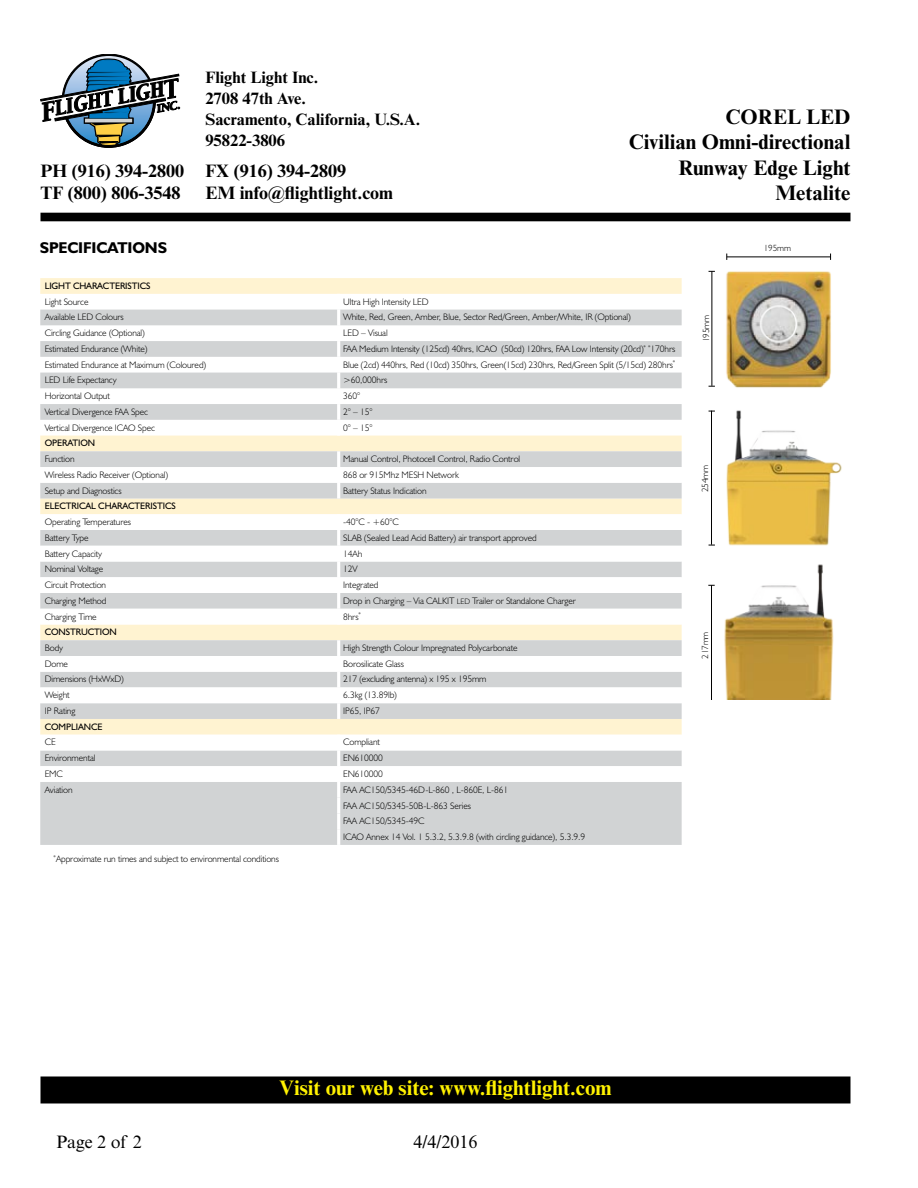
<style>
.page{position:relative;width:918px;height:1188px;background:#fff}
.page>*{position:absolute;margin:0;border:0;box-sizing:border-box;transform-origin:0 0}
.t1{font:700 21px/25.5px "Times New Roman MT Std";color:#000;text-align:right}
.t2{font:700 21px "Times New Roman MT Std";color:#fff200}
.t3{font:700 18px/22.5px "Times New Roman MT Std";color:#000}
.t4{font:18px "Times New Roman MT Std";color:#000}
.t5{font:700 16.5px/21px "Times New Roman MT Std";color:#000}
.t6{font:700 15.75px "Humanist 521 BT";letter-spacing:-.01em;color:#000}
.t7{font:300 9.45px/15.8px "Humanist 521 BT";letter-spacing:-.01em;color:#000}
.t8{font:9.45px "Humanist 521 BT";letter-spacing:-.01em;color:#000}
.t9{font:300 9px "Humanist 521 BT";letter-spacing:-.01em;color:#000}
.s1{font-size:7.8px}
</style>
<div class="page">
<div style="left:41px;top:1077px;width:809px;height:26px;background:#000"></div>
<div style="left:40px;top:1076px;width:810px;height:27px;border:2px solid #000"></div>
<svg style="left:40px;top:54px;width:140px;height:94px"></svg>
<div style="left:40px;top:213px;width:810px;height:8px;background:#000"></div>
<svg style="left:40px;top:278px;width:642px;height:32px"></svg>
<svg style="left:40px;top:310px;width:642px;height:535px;fill:#d1d3d4"></svg>
<svg style="left:40px;top:467px;width:642px;height:16px"></svg>
<svg style="left:40px;top:514px;width:642px;height:268px"></svg>
<hr style="left:337px;top:294px;width:3px;height:16px;background:#fff">
<hr style="left:337px;top:310px;width:3px;height:15px;background:#fff">
<hr style="left:337px;top:325px;width:3px;height:16px;background:#fff">
<hr style="left:337px;top:341px;width:3px;height:16px;background:#fff">
<hr style="left:337px;top:357px;width:3px;height:16px;background:#fff">
<hr style="left:337px;top:373px;width:3px;height:15px;background:#fff">
<hr style="left:337px;top:388px;width:3px;height:16px;background:#fff">
<hr style="left:337px;top:404px;width:3px;height:16px;background:#fff">
<hr style="left:337px;top:420px;width:3px;height:16px;background:#fff">
<hr style="left:337px;top:451px;width:3px;height:16px;background:#fff">
<hr style="left:337px;top:467px;width:3px;height:16px;background:#fff">
<hr style="left:337px;top:483px;width:3px;height:16px;background:#fff">
<hr style="left:337px;top:514px;width:3px;height:16px;background:#fff">
<hr style="left:337px;top:530px;width:3px;height:16px;background:#fff">
<hr style="left:337px;top:546px;width:3px;height:16px;background:#fff">
<hr style="left:337px;top:562px;width:3px;height:15px;background:#fff">
<hr style="left:337px;top:577px;width:3px;height:16px;background:#fff">
<hr style="left:337px;top:593px;width:3px;height:16px;background:#fff">
<hr style="left:337px;top:609px;width:3px;height:15px;background:#fff">
<hr style="left:337px;top:640px;width:3px;height:16px;background:#fff">
<hr style="left:337px;top:656px;width:3px;height:16px;background:#fff">
<hr style="left:337px;top:672px;width:3px;height:15px;background:#fff">
<hr style="left:337px;top:687px;width:3px;height:16px;background:#fff">
<hr style="left:337px;top:703px;width:3px;height:16px;background:#fff">
<hr style="left:337px;top:735px;width:3px;height:15px;background:#fff">
<hr style="left:337px;top:750px;width:3px;height:16px;background:#fff">
<hr style="left:337px;top:766px;width:3px;height:16px;background:#fff">
<hr style="left:337px;top:782px;width:3px;height:16px;background:#fff">
<hr style="left:337px;top:798px;width:3px;height:15px;background:#fff">
<hr style="left:337px;top:813px;width:3px;height:16px;background:#fff">
<hr style="left:337px;top:829px;width:3px;height:16px;background:#fff">
<hr style="left:711px;top:411px;width:1px;height:134px;background:#000">
<hr style="left:711px;top:585px;width:1px;height:115px;background:#000">
<img style="left:726px;top:271px;width:105px;height:117px">
<img style="left:726px;top:410px;width:116px;height:136px">
<img style="left:724px;top:564px;width:110px;height:136px">
<hr style="left:727px;top:257px;width:104px;height:1px;background:#000">
<hr style="left:712px;top:271px;width:1px;height:115px;background:#000">
<h2 class="t3" style="left:40px;top:159px;width:145px">PH (916) 394-2800<br>TF (800) 806-3548</h2>
<h3 class="t5" style="left:205px;top:67px;width:216px">Flight Light Inc.<br>2708 47th Ave.<br>Sacramento, California, U.S.A.<br>95822-3806</h3>
<h2 class="t3" style="left:205px;top:159px;width:189px">FX (916) 394-2809<br>EM info@flightlight.com</h2>
<h1 class="t1" style="left:629px;top:103px;width:223px">COREL LED<br>Civilian Omni-directional<br>Runway Edge Light<br>Metalite</h1>
<h3 class="t6" style="left:40px;top:238px;width:129px">SPECIFICATIONS</h3>
<p class="t8" style="left:45px;top:280px;width:107px">LIGHT CHARACTERISTICS</p>
<p class="t7" style="left:45px;top:293px;width:45px">Light Source</p>
<p class="t7" style="left:343px;top:293px;width:87px">Ultra High Intensity LED</p>
<p class="t7" style="left:45px;top:309px;width:81px">Available LED Colours</p>
<p class="t7" style="left:343px;top:309px;width:289px">White, Red, Green, Amber, Blue, Sector Red/Green, Amber/White, IR (Optional)</p>
<p class="t7" style="left:45px;top:325px;width:102px">Circling Guidance (Optional)</p>
<p class="t7" style="left:343px;top:325px;width:46px">LED – Visual</p>
<p class="t7" style="left:45px;top:341px;width:104px">Estimated Endurance (White)</p>
<p class="t7" style="left:343px;top:341px;width:334px">FAA Medium Intensity (125cd) 40hrs, ICAO (50cd) 120hrs, FAA Low Intensity (20cd)<sup>*</sup> <sup>*</sup>170hrs</p>
<p class="t7" style="left:45px;top:356px;width:163px">Estimated Endurance at Maximum (Coloured)</p>
<p class="t7" style="left:343px;top:356px;width:334px">Blue (2cd) 440hrs, Red (10cd) 350hrs, Green(15cd) 230hrs, Red/Green Split (5/15cd) 280hrs<sup>*</sup></p>
<p class="t7" style="left:45px;top:372px;width:73px">LED Life Expectancy</p>
<p class="t7" style="left:343px;top:372px;width:46px">&gt;60,000hrs</p>
<p class="t7" style="left:45px;top:388px;width:67px">Horizontal Output</p>
<p class="t7" style="left:343px;top:388px;width:19px">360°</p>
<p class="t7" style="left:45px;top:404px;width:105px">Vertical Divergence FAA Spec</p>
<p class="t7" style="left:343px;top:404px;width:31px">2° – 15°</p>
<p class="t7" style="left:45px;top:419px;width:112px">Vertical Divergence ICAO Spec</p>
<p class="t7" style="left:343px;top:419px;width:31px">0° – 15°</p>
<p class="t8" style="left:45px;top:437px;width:52px">OPERATION</p>
<p class="t7" style="left:45px;top:451px;width:31px">Function</p>
<p class="t7" style="left:343px;top:451px;width:179px">Manual Control, Photocell Control, Radio Control</p>
<p class="t7" style="left:45px;top:467px;width:125px">Wireless Radio Receiver (Optional)</p>
<p class="t7" style="left:343px;top:467px;width:117px">868 or 915Mhz MESH Network</p>
<p class="t7" style="left:45px;top:482px;width:78px">Setup and Diagnostics</p>
<p class="t7" style="left:343px;top:482px;width:85px">Battery Status Indication</p>
<p class="t8" style="left:45px;top:500px;width:133px">ELECTRICAL CHARACTERISTICS</p>
<p class="t7" style="left:45px;top:514px;width:88px">Operating Temperatures</p>
<p class="t7" style="left:343px;top:514px;width:57px">-40°C - +60°C</p>
<p class="t7" style="left:45px;top:530px;width:45px">Battery Type</p>
<p class="t7" style="left:343px;top:530px;width:195px">SLAB (Sealed Lead Acid Battery) air transport approved</p>
<p class="t7" style="left:45px;top:545px;width:59px">Battery Capacity</p>
<p class="t7" style="left:343px;top:545px;width:21px">14Ah</p>
<p class="t7" style="left:45px;top:561px;width:60px">Nominal Voltage</p>
<p class="t7" style="left:343px;top:561px;width:16px">12V</p>
<p class="t7" style="left:45px;top:577px;width:63px">Circuit Protection</p>
<p class="t7" style="left:343px;top:577px;width:37px">Integrated</p>
<p class="t7" style="left:45px;top:592px;width:63px">Charging Method</p>
<p class="t7" style="left:343px;top:592px;width:234px">Drop in Charging – Via CALKIT <span class="s1">LED</span> Trailer or Standalone Charger</p>
<p class="t7" style="left:45px;top:608px;width:54px">Charging Time</p>
<p class="t7" style="left:343px;top:608px;width:19px">8hrs<sup>*</sup></p>
<p class="t8" style="left:45px;top:626px;width:74px">CONSTRUCTION</p>
<p class="t7" style="left:45px;top:640px;width:20px">Body</p>
<p class="t7" style="left:343px;top:640px;width:176px">High Strength Colour Impregnated Polycarbonate</p>
<p class="t7" style="left:45px;top:655px;width:25px">Dome</p>
<p class="t7" style="left:343px;top:655px;width:62px">Borosilicate Glass</p>
<p class="t7" style="left:45px;top:671px;width:81px">Dimensions (HxWxD)</p>
<p class="t7" style="left:343px;top:671px;width:145px">217 (excluding antenna) x 195 x 195mm</p>
<p class="t7" style="left:45px;top:687px;width:26px">Weight</p>
<p class="t7" style="left:343px;top:687px;width:55px">6.3kg (13.89lb)</p>
<p class="t7" style="left:45px;top:703px;width:32px">IP Rating</p>
<p class="t7" style="left:343px;top:703px;width:38px">IP65, IP67</p>
<p class="t8" style="left:45px;top:721px;width:59px">COMPLIANCE</p>
<p class="t7" style="left:45px;top:734px;width:12px">CE</p>
<p class="t7" style="left:343px;top:734px;width:38px">Compliant</p>
<p class="t7" style="left:45px;top:750px;width:52px">Environmental</p>
<p class="t7" style="left:343px;top:750px;width:41px">EN610000</p>
<p class="t7" style="left:45px;top:766px;width:20px">EMC</p>
<p class="t7" style="left:343px;top:766px;width:41px">EN610000</p>
<p class="t7" style="left:45px;top:781px;width:29px">Aviation</p>
<p class="t7" style="left:343px;top:782px;width:244px">FAA AC150/5345-46D-L-860 , L-860E, L-861<br>FAA AC150/5345-50B-L-863 Series<br>FAA AC150/5345-49C<br>ICAO Annex 14 Vol. 1 5.3.2, 5.3.9.8 (with circling guidance), 5.3.9.9</p>
<p class="t7" style="left:54px;top:851px;width:227px"><sup>*</sup>Approximate run times and subject to environmental conditions</p>
<p class="t9" style="left:700px;top:342px;width:29px;rotate:-90deg">195mm</p>
<p class="t9" style="left:700px;top:492px;width:29px;rotate:-90deg">254mm</p>
<p class="t9" style="left:700px;top:659px;width:29px;rotate:-90deg">217mm</p>
<p class="t9" style="left:764px;top:242px;width:29px">195mm</p>
<h1 class="t2" style="left:279px;top:1075px;width:334px">Visit our web site: www.flightlight.com</h1>
<h2 class="t4" style="left:57px;top:1131px;width:87px">Page 2 of 2</h2>
<h2 class="t4" style="left:413px;top:1131px;width:66px">4/4/2016</h2>
</div>
